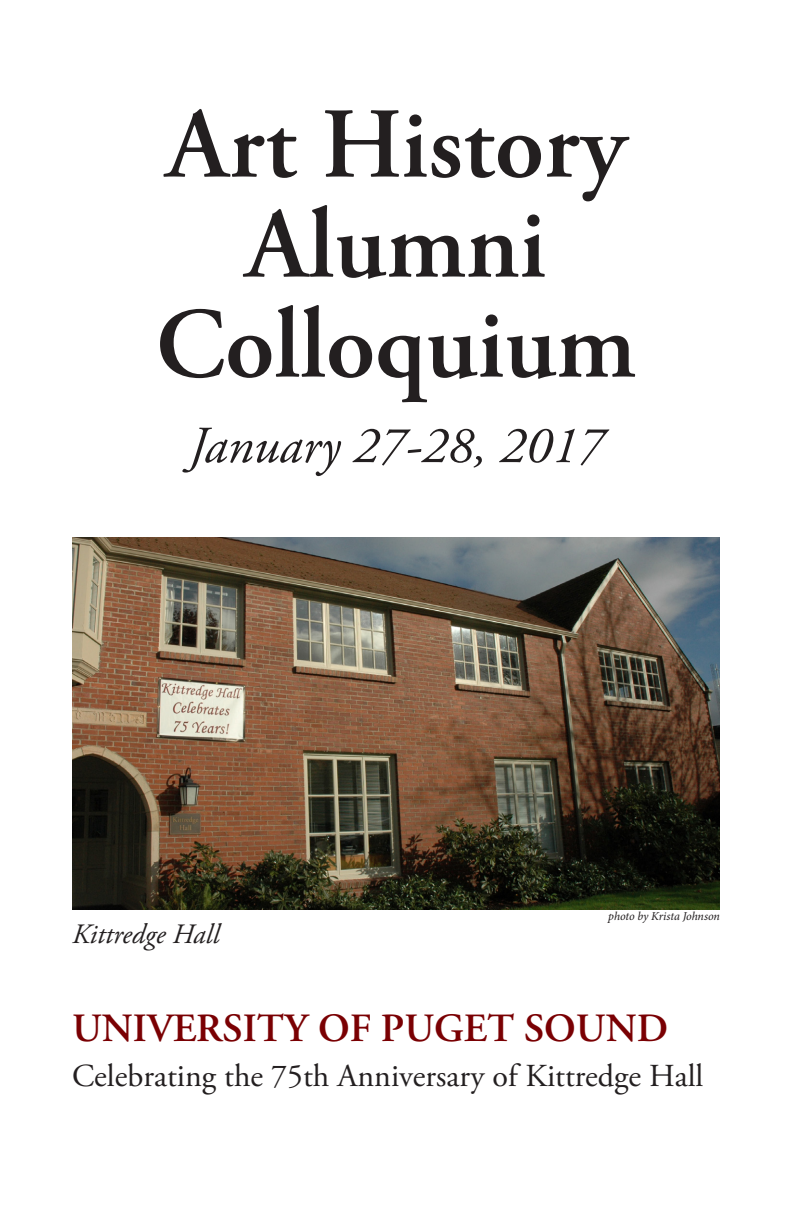
<style>
.page{position:relative;width:792px;height:1224px;background:#fff}
.page>*{position:absolute;margin:0;border:0;box-sizing:border-box;transform-origin:0 0}
.t1{font:600 100px "Adobe Garamond Pro";color:#231f20}
.t2{font:italic 52px "Adobe Garamond Pro";color:#231f20}
.t3{font:600 40px "Adobe Garamond Pro";color:#7a0003}
.t4{font:32px "Adobe Garamond Pro";color:#231f20}
.t5{font:italic 28px "Adobe Garamond Pro";color:#231f20}
.t6{font:italic 12px "Minion Pro";letter-spacing:-.01em;color:#231f20}
</style>
<div class="page">
<img style="left:72px;top:538px;width:648px;height:372px">
<p class="t1" style="left:166px;top:87px;width:461px">Art History</p>
<p class="t1" style="left:246px;top:187px;width:302px">Alumni</p>
<p class="t1" style="left:156px;top:287px;width:482px">Colloquium</p>
<p class="t2" style="left:188px;top:414px;width:417px">January 27-28, 2017</p>
<p class="t5" style="left:72px;top:917px;width:149px">Kittredge Hall</p>
<p class="t6" style="left:608px;top:908px;width:113px">photo by Krista Johnson</p>
<p class="t3" style="left:72px;top:1006px;width:598px">UNIVERSITY OF PUGET SOUND</p>
<p class="t4" style="left:72px;top:1057px;width:633px">Celebrating the 75th Anniversary of Kittredge Hall</p>
</div>
